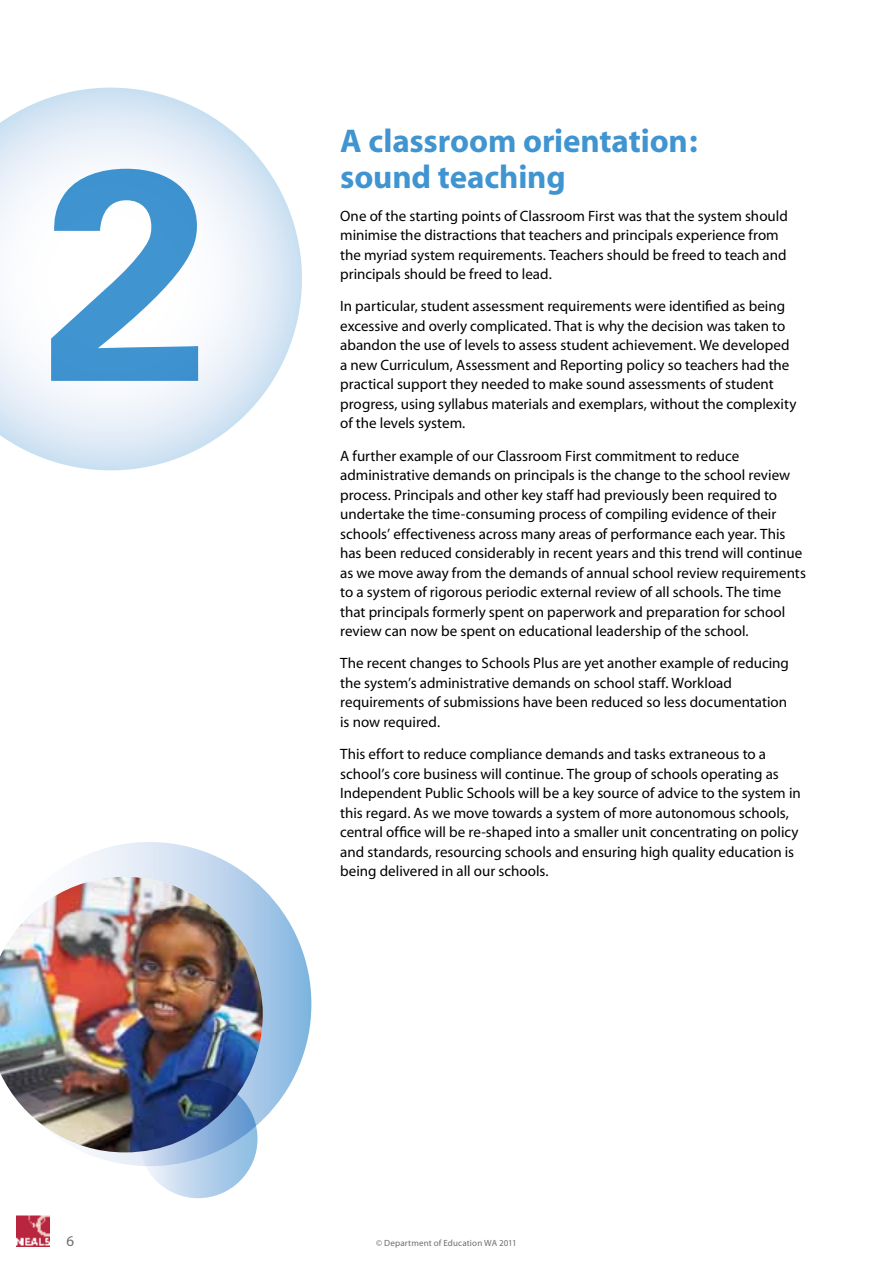
<style>
.page{position:relative;width:893px;height:1263px;background:#fff}
.page>*{position:absolute;margin:0;border:0;box-sizing:border-box;transform-origin:0 0}
.t1{font:700 33px/36px "Myriad";letter-spacing:-.005em;color:#4095d1}
.t2{font:15px/19.5px "Myriad";color:#000}
.t3{font:15px "Myriad";color:#6d6e71}
.t4{font:9px "Myriad";letter-spacing:.015em;color:#6d6e71}
</style>
<div class="page">
<svg style="left:82px;top:842px;width:229px;height:324px"></svg>
<img style="left:0;top:877px;width:263px;height:275px">
<svg style="left:139px;top:1079px;width:119px;height:119px;background:#708cb6"></svg>
<svg style="left:0;top:87px;width:302px;height:384px"></svg>
<img style="left:17px;top:1215px;width:32px;height:31px">
<h1 class="t1" style="left:340px;top:124px;width:359px">A classroom orientation: sound teaching</h1>
<p class="t2" style="left:340px;top:206px;width:449px">One of the starting points of Classroom First was that the system should minimise the distractions that teachers and principals experience from the myriad system requirements. Teachers should be freed to teach and principals should be freed to lead.</p>
<p class="t2" style="left:340px;top:297px;width:458px">In particular, student assessment requirements were identified as being excessive and overly complicated. That is why the decision was taken to abandon the use of levels to assess student achievement. We developed a new Curriculum, Assessment and Reporting policy so teachers had the practical support they needed to make sound assessments of student progress, using syllabus materials and exemplars, without the complexity of the levels system.</p>
<p class="t2" style="left:340px;top:446px;width:467px">A further example of our Classroom First commitment to reduce administrative demands on principals is the change to the school review process. Principals and other key staff had previously been required to undertake the time-consuming process of compiling evidence of their schools’ effectiveness across many areas of performance each year. This has been reduced considerably in recent years and this trend will continue as we move away from the demands of annual school review requirements to a system of rigorous periodic external review of all schools. The time that principals formerly spent on paperwork and preparation for school review can now be spent on educational leadership of the school.</p>
<p class="t2" style="left:340px;top:654px;width:450px">The recent changes to Schools Plus are yet another example of reducing the system’s administrative demands on school staff. Workload requirements of submissions have been reduced so less documentation is now required.</p>
<p class="t2" style="left:340px;top:745px;width:462px">This effort to reduce compliance demands and tasks extraneous to a school’s core business will continue. The group of schools operating as Independent Public Schools will be a key source of advice to the system in this regard. As we move towards a system of more autonomous schools, central office will be re-shaped into a smaller unit concentrating on policy and standards, resourcing schools and ensuring high quality education is being delivered in all our schools.</p>
<p class="t3" style="left:66px;top:1233px;width:9px">6</p>
<p class="t4" style="left:376px;top:1238px;width:142px">© Department of Education WA 2011</p>
</div>
